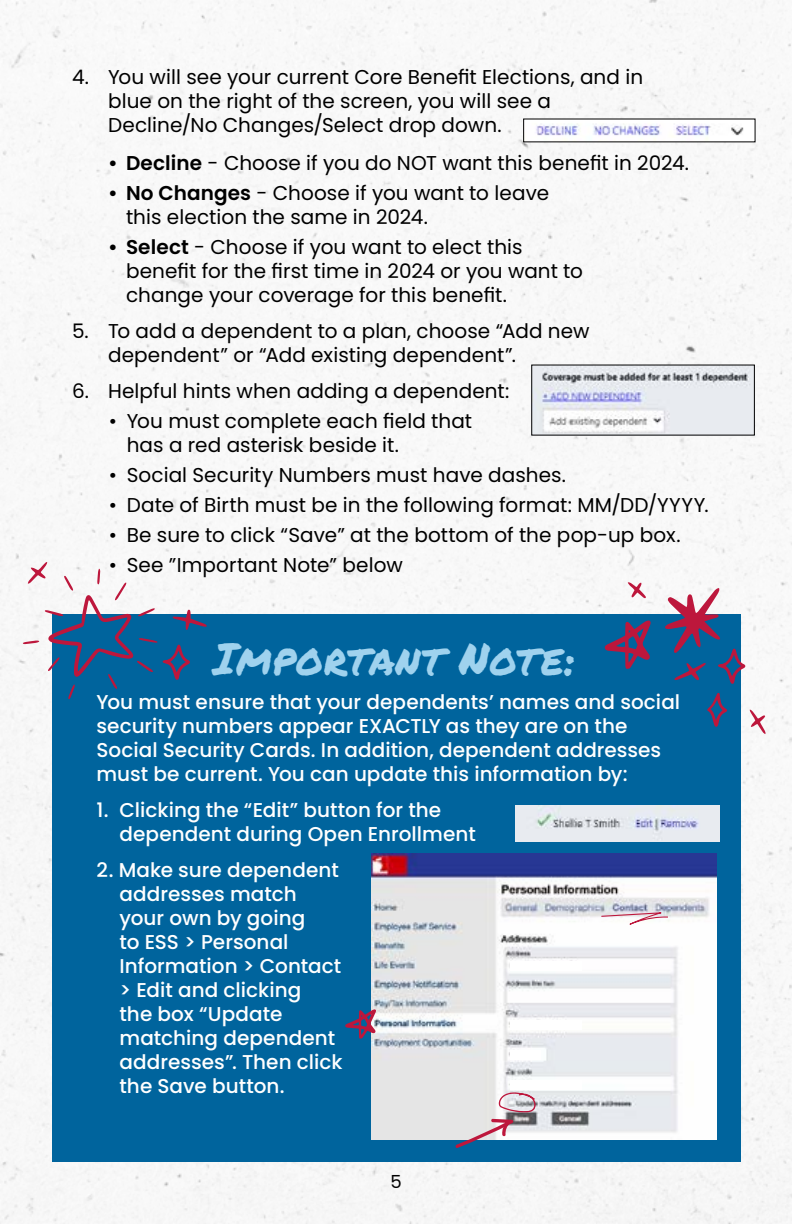
<style>
.page{position:relative;width:792px;height:1224px;background:#fff}
.page>*{position:absolute;margin:0;border:0;box-sizing:border-box;transform-origin:0 0}
.t1{font:44px "Permanent Marker";letter-spacing:.005em;color:#9fd2ee}
.t2{font:20px/24px "Poppins";letter-spacing:.005em;color:#000}
.t3{font:500 20px/24px "Poppins";color:#fff}
.t4{font:18px "Poppins";color:#000}
.s1{font-weight:600}
</style>
<div class="page">
<img style="left:0;top:0;width:792px;height:1224px">
<div style="left:52px;top:614px;width:688px;height:548px;background:#00649d"></div>
<img style="left:371px;top:854px;width:345px;height:286px">
<div style="left:510px;top:961px;width:72px;height:9px;background:#fff"></div>
<div style="left:510px;top:1020px;width:72px;height:10px;background:#fff"></div>
<div style="left:510px;top:1080px;width:72px;height:10px;background:#fff"></div>
<div style="left:510px;top:1050px;width:30px;height:10px;background:#fff"></div>
<svg style="left:345px;top:1009px;width:31px;height:30px"></svg>
<svg style="left:601px;top:912px;width:67px;height:13px"></svg>
<svg style="left:499px;top:1092px;width:37px;height:20px"></svg>
<svg style="left:455px;top:1119px;width:59px;height:29px"></svg>
<img style="left:525px;top:121px;width:228px;height:19px">
<img style="left:534px;top:367px;width:219px;height:66px">
<img style="left:515px;top:806px;width:205px;height:35px">
<svg style="left:604px;top:620px;width:47px;height:49px"></svg>
<svg style="left:707px;top:693px;width:20px;height:34px"></svg>
<svg style="left:665px;top:588px;width:81px;height:96px"></svg>
<svg style="left:23px;top:562px;width:184px;height:137px"></svg>
<svg style="left:750px;top:710px;width:16px;height:24px"></svg>
<svg style="left:628px;top:582px;width:18px;height:16px"></svg>
<p class="t2" style="left:108px;top:65px;width:537px;text-indent:-36px">4. You will see your current Core Benefit Elections, and in blue on the right of the screen, you will see a<br>Decline/No Changes/Select drop down.</p>
<p class="t2" style="left:108px;top:151px;width:583px"><span class="s1">• Decline</span> - Choose if you do NOT want this benefit in 2024.</p>
<p class="t2" style="left:126px;top:181px;width:425px;text-indent:-18px"><span class="s1">• No Changes</span> - Choose if you want to leave this election the same in 2024.</p>
<p class="t2" style="left:126px;top:235px;width:459px;text-indent:-18px"><span class="s1">• Select</span> - Choose if you want to elect this benefit for the first time in 2024 or you want to change your coverage for this benefit.</p>
<p class="t2" style="left:108px;top:319px;width:483px;text-indent:-36px">5. To add a dependent to a plan, choose “Add new dependent” or “Add existing dependent”.</p>
<p class="t2" style="left:72px;top:379px;width:439px">6. Helpful hints when adding a dependent:</p>
<p class="t2" style="left:127px;top:409px;width:347px;text-indent:-18px">• You must complete each field that has a red asterisk beside it.</p>
<p class="t2" style="left:109px;top:463px;width:459px">• Social Security Numbers must have dashes.</p>
<p class="t2" style="left:109px;top:493px;width:601px">• Date of Birth must be in the following format: MM/DD/YYYY.</p>
<p class="t2" style="left:109px;top:523px;width:573px">• Be sure to click “Save” at the bottom of the pop-up box.</p>
<p class="t2" style="left:109px;top:553px;width:296px">• See ”Important Note” below</p>
<h1 class="t1" style="left:213px;top:626px;width:364px">Important Note:</h1>
<p class="t3" style="left:96px;top:690px;width:585px">You must ensure that your dependents’ names and social security numbers appear EXACTLY as they are on the Social Security Cards. In addition, dependent addresses must be current. You can update this information by:</p>
<p class="t3" style="left:120px;top:798px;width:358px;text-indent:-23px">1. Clicking the “Edit” button for the dependent during Open Enrollment</p>
<p class="t3" style="left:120px;top:859px;width:225px;text-indent:-23px">2. Make sure dependent addresses match your own by going<br>to ESS &gt; Personal<br>Information &gt; Contact &gt; Edit and clicking<br>the box “Update matching dependent addresses”. Then click the Save button.</p>
<p class="t4" style="left:390px;top:1171px;width:13px">5</p>
</div>
